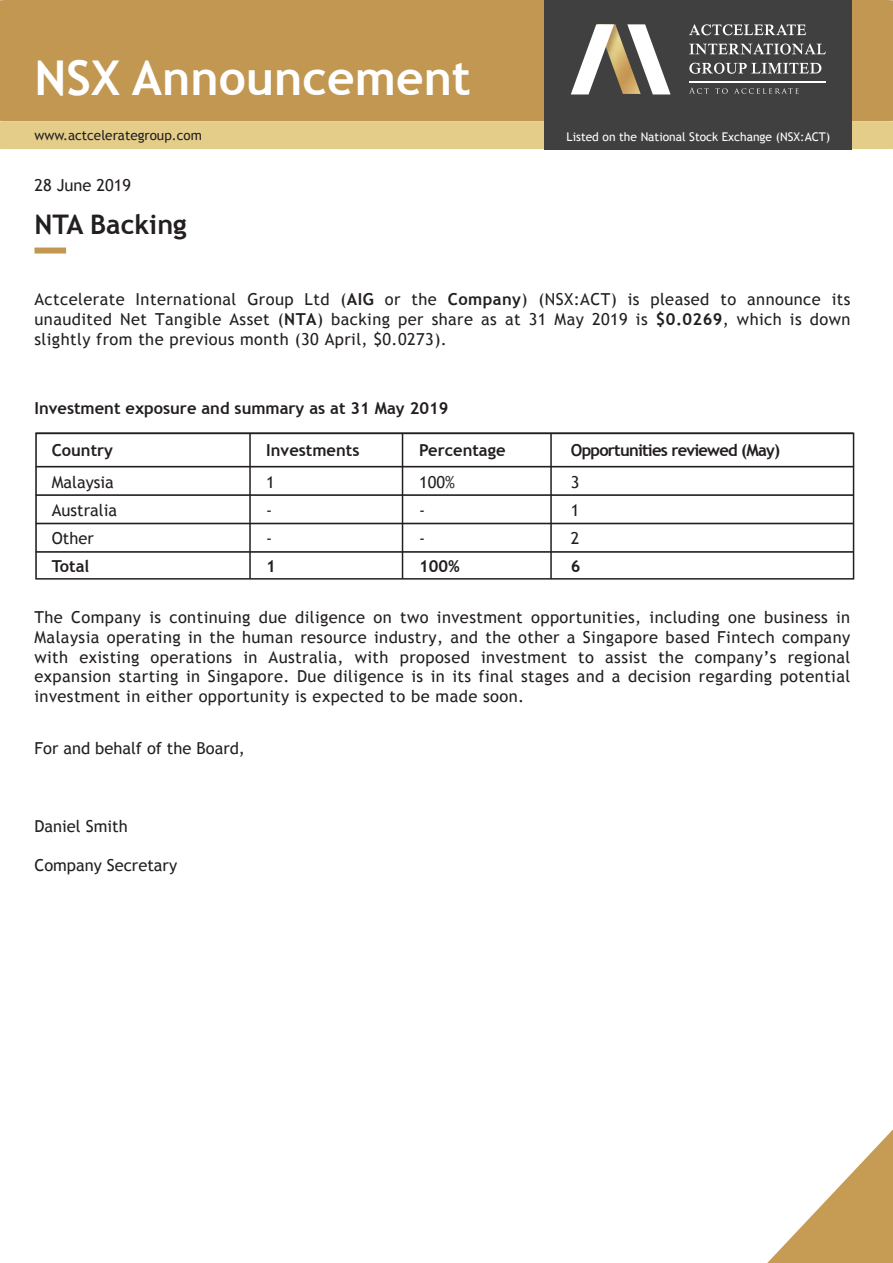
<style>
.page{position:relative;width:893px;height:1263px;background:#fff}
.page>*{position:absolute;margin:0;border:0;box-sizing:border-box;transform-origin:0 0}
.t1{font:700 48px "Trebuchet MS";color:#fff}
.t2{font:700 27px "Trebuchet MS";color:#231f20}
.t3{font:16.5px/28.2px "Trebuchet MS";letter-spacing:.025em;color:#231f20;text-align:justify}
.t4{font:16.5px/28.2px "Trebuchet MS";color:#231f20}
.t5{font:700 16.5px "Trebuchet MS";color:#231f20}
.t6{font:700 16.5px "Trebuchet MS";letter-spacing:-.045em;color:#231f20}
.t7{font:13.5px "Trebuchet MS";color:#231f20}
.t8{font:12px "Trebuchet MS";color:#fff}
.s1{font-weight:700}
</style>
<div class="page">
<div style="left:0;top:0;width:893px;height:121px;background:#c19751"></div>
<div style="left:0;top:121px;width:893px;height:28px;background:#e3cd89"></div>
<div style="left:34px;top:248px;width:32px;height:6px;background:#c19751"></div>
<svg style="left:767px;top:1129px;width:126px;height:134px"></svg>
<div style="left:545px;top:0;width:307px;height:149px;background:#404041"></div>
<img style="left:614px;top:24px;width:13px;height:70px">
<svg style="left:571px;top:24px;width:43px;height:70px"></svg>
<svg style="left:627px;top:24px;width:44px;height:70px"></svg>
<svg style="left:689px;top:24px;width:117px;height:11px"></svg>
<svg style="left:689px;top:44px;width:137px;height:11px"></svg>
<svg style="left:689px;top:63px;width:132px;height:11px"></svg>
<svg style="left:689px;top:87px;width:20px;height:7px"></svg>
<svg style="left:715px;top:88px;width:13px;height:6px"></svg>
<svg style="left:734px;top:88px;width:65px;height:6px"></svg>
<hr style="left:689px;top:81px;width:136px;height:1px;background:#fff">
<div style="left:35px;top:433px;width:819px;height:147px;border:2px solid #231f20"></div>
<hr style="left:36px;top:551px;width:817px;height:2px;background:#231f20">
<hr style="left:36px;top:523px;width:817px;height:1px;background:#231f20">
<hr style="left:36px;top:494px;width:817px;height:2px;background:#231f20">
<hr style="left:36px;top:466px;width:817px;height:1px;background:#231f20">
<hr style="left:36px;top:432px;width:817px;height:2px;background:#231f20">
<hr style="left:249px;top:433px;width:2px;height:146px;background:#231f20">
<hr style="left:402px;top:433px;width:1px;height:146px;background:#231f20">
<hr style="left:550px;top:433px;width:2px;height:146px;background:#231f20">
<h1 class="t1" style="left:34px;top:48px;width:438px">NSX Announcement</h1>
<p class="t7" style="left:34px;top:128px;width:169px">www.actcelerategroup.com</p>
<p class="t4" style="left:34px;top:171px;width:98px">28 June 2019</p>
<h2 class="t2" style="left:34px;top:208px;width:154px">NTA Backing</h2>
<p class="t8" style="left:567px;top:130px;width:265px">Listed on the National Stock Exchange (NSX:ACT)</p>
<p class="t3" style="left:35px;top:289px;width:817px;line-height:19.8px">Actcelerate International Group Ltd (<span class="s1">AIG</span> or the <span class="s1">Company</span>) (NSX:ACT) is pleased to announce its unaudited Net Tangible Asset (<span class="s1">NTA</span>) backing per share as at 31 May 2019 is <span class="s1">$0.0269</span>, which is down slightly from the previous month (30 April, $0.0273).</p>
<p class="t5" style="left:35px;top:398px;width:415px">Investment exposure and summary as at 31 May 2019</p>
<p class="t5" style="left:52px;top:440px;width:63px">Country</p>
<p class="t4" style="left:52px;top:468px;width:67px">Malaysia<br>Australia<br>Other</p>
<p class="t5" style="left:52px;top:556px;width:39px">Total</p>
<p class="t5" style="left:266px;top:440px;width:95px">Investments</p>
<p class="t5" style="left:419px;top:440px;width:88px">Percentage</p>
<p class="t3" style="left:266px;top:468px;width:10px;text-align:left">1 - -</p>
<p class="t5" style="left:266px;top:556px;width:11px">1</p>
<p class="t3" style="left:419px;top:468px;width:37px;text-align:left">100% -<br>-</p>
<p class="t5" style="left:419px;top:556px;width:42px">100%</p>
<p class="t6" style="left:571px;top:440px;width:211px">Opportunities reviewed (May)</p>
<p class="t3" style="left:571px;top:468px;width:10px">3<br>1<br>2</p>
<p class="t5" style="left:571px;top:556px;width:11px">6</p>
<p class="t3" style="left:35px;top:607px;width:817px;line-height:19.8px">The Company is continuing due diligence on two investment opportunities, including one business in Malaysia operating in the human resource industry, and the other a Singapore based Fintech company with existing operations in Australia, with proposed investment to assist the company’s regional expansion starting in Singapore. Due diligence is in its final stages and a decision regarding potential investment in either opportunity is expected to be made soon.</p>
<p class="t4" style="left:35px;top:734px;width:212px">For and behalf of the Board,</p>
<p class="t4" style="left:35px;top:812px;width:95px">Daniel Smith</p>
<p class="t4" style="left:35px;top:851px;width:144px">Company Secretary</p>
</div>
